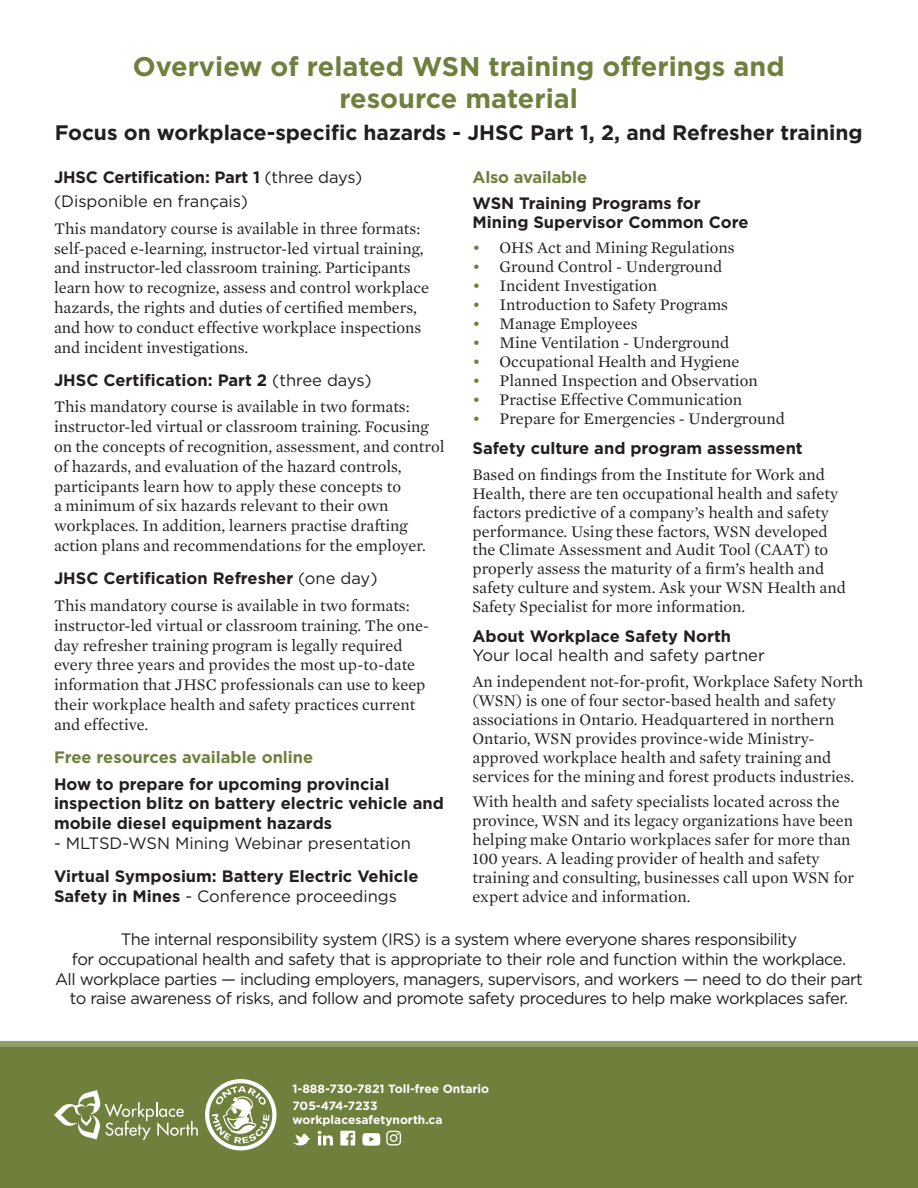
<style>
.page{position:relative;width:918px;height:1188px;background:#fff}
.page>*{position:absolute;margin:0;border:0;box-sizing:border-box;transform-origin:0 0}
.t1{font:700 27px/32.4px "Gotham";color:#6f803d;text-align:center}
.t2{font:700 21px "Gotham";color:#231f20}
.t3{font:16.5px/19.8px "Mercury Text G1";color:#231f20}
.Paragraph_Style_1{font:700 16.5px/19.8px "Gotham";color:#231f20}
.Paragraph_Style_1-2{font:16.5px/19.8px "Gotham";letter-spacing:-.03em;color:#231f20;text-align:center}
.Paragraph_Style_1-3{font:16.5px/18.9px "Gotham";color:#231f20}
.t4{font:700 16.5px "Gotham";color:#6f803d}
.t5{font:700 12px/14.4px "Gotham";color:#fff}
.s1{font-weight:400}
.s2{color:#6f803d}
.s3{font-weight:700}
</style>
<div class="page">
<div style="left:0;top:1041px;width:918px;height:147px;background:#6f803d"></div>
<svg style="left:54px;top:1090px;width:144px;height:50px"></svg>
<svg style="left:205px;top:1079px;width:71px;height:71px"></svg>
<svg style="left:318px;top:1131px;width:15px;height:14px"></svg>
<svg style="left:293px;top:1133px;width:17px;height:13px"></svg>
<svg style="left:362px;top:1133px;width:18px;height:13px"></svg>
<svg style="left:340px;top:1131px;width:15px;height:15px"></svg>
<svg style="left:386px;top:1131px;width:15px;height:15px"></svg>
<div style="left:0;top:1041px;width:918px;height:6px;background:#939e6b"></div>
<p class="t1" style="left:133px;top:50px;width:653px">Overview of related WSN training offerings and resource material</p>
<p class="t2" style="left:55px;top:120px;width:809px">Focus on workplace-specific hazards - JHSC Part 1, 2, and Refresher training</p>
<p class="Paragraph_Style_1" style="left:54px;top:167px;width:310px">JHSC Certification: Part 1 <span class="s1">(three days)</span></p>
<p class="Paragraph_Style_1-3" style="left:54px;top:192px;width:196px">(Disponible en français)</p>
<p class="t3" style="left:54px;top:218px;width:377px">This mandatory course is available in three formats: self-paced e-learning, instructor-led virtual training, and instructor-led classroom training. Participants learn how to recognize, assess and control workplace hazards, the rights and duties of certified members, and how to conduct effective workplace inspections and incident investigations.</p>
<p class="Paragraph_Style_1" style="left:54px;top:370px;width:319px">JHSC Certification: Part 2 <span class="s1">(three days)</span></p>
<p class="t3" style="left:54px;top:397px;width:392px">This mandatory course is available in two formats: instructor-led virtual or classroom training. Focusing on the concepts of recognition, assessment, and control of hazards, and evaluation of the hazard controls, participants learn how to apply these concepts to<br>a minimum of six hazards relevant to their own workplaces. In addition, learners practise drafting action plans and recommendations for the employer.</p>
<p class="Paragraph_Style_1" style="left:54px;top:569px;width:325px">JHSC Certification Refresher <span class="s1">(one day)</span></p>
<p class="t3" style="left:54px;top:595px;width:377px">This mandatory course is available in two formats: instructor-led virtual or classroom training. The one&shy;day refresher training program is legally required every three years and provides the most up-to-date information that JHSC professionals can use to keep their workplace health and safety practices current and effective.</p>
<p class="t4" style="left:54px;top:747px;width:261px">Free resources available online</p>
<p class="Paragraph_Style_1" style="left:54px;top:774px;width:391px">How to prepare for upcoming provincial inspection blitz on battery electric vehicle and mobile diesel equipment hazards</p>
<p class="Paragraph_Style_1-3" style="left:54px;top:834px;width:359px">- MLTSD-WSN Mining Webinar presentation</p>
<p class="Paragraph_Style_1" style="left:54px;top:866px;width:366px">Virtual Symposium: Battery Electric Vehicle<br>Safety in Mines <span class="s1">- Conference proceedings</span></p>
<p class="t4" style="left:472px;top:167px;width:116px">Also available</p>
<p class="Paragraph_Style_1" style="left:472px;top:193px;width:278px;line-height:18.9px">WSN Training Programs for<br>Mining Supervisor Common Core</p>
<p class="t3" style="left:472px;top:237px;width:264px"><span class="s2">•</span> OHS Act and Mining Regulations</p>
<p class="t3" style="left:472px;top:256px;width:251px"><span class="s2">•</span> Ground Control - Underground</p>
<p class="t3" style="left:472px;top:275px;width:186px"><span class="s2">•</span> Incident Investigation</p>
<p class="t3" style="left:472px;top:294px;width:257px"><span class="s2">•</span> Introduction to Safety Programs</p>
<p class="t3" style="left:472px;top:313px;width:167px"><span class="s2">•</span> Manage Employees</p>
<p class="t3" style="left:472px;top:332px;width:258px"><span class="s2">•</span> Mine Ventilation - Underground</p>
<p class="t3" style="left:472px;top:351px;width:269px"><span class="s2">•</span> Occupational Health and Hygiene</p>
<p class="t3" style="left:472px;top:370px;width:287px"><span class="s2">•</span> Planned Inspection and Observation</p>
<p class="t3" style="left:472px;top:389px;width:271px"><span class="s2">•</span> Practise Effective Communication</p>
<p class="t3" style="left:472px;top:408px;width:314px"><span class="s2">•</span> Prepare for Emergencies - Underground</p>
<p class="Paragraph_Style_1" style="left:472px;top:438px;width:332px">Safety culture and program assessment</p>
<p class="t3" style="left:472px;top:464px;width:375px;line-height:19px">Based on findings from the Institute for Work and Health, there are ten occupational health and safety factors predictive of a company’s health and safety performance. Using these factors, WSN developed the Climate Assessment and Audit Tool (CAAT) to properly assess the maturity of a firm’s health and safety culture and system. Ask your WSN Health and Safety Specialist for more information.</p>
<p class="Paragraph_Style_1-3" style="left:472px;top:627px;width:294px"><span class="s3">About Workplace Safety North<br></span>Your local health and safety partner</p>
<p class="t3" style="left:472px;top:671px;width:392px;line-height:18.9px">An independent not-for-profit, Workplace Safety North (WSN) is one of four sector-based health and safety associations in Ontario. Headquartered in northern Ontario, WSN provides province-wide Ministry&shy;approved workplace health and safety training and services for the mining and forest products industries.</p>
<p class="t3" style="left:472px;top:792px;width:383px;line-height:18.9px">With health and safety specialists located across the province, WSN and its legacy organizations have been helping make Ontario workplaces safer for more than 100 years. A leading provider of health and safety training and consulting, businesses call upon WSN for expert advice and information.</p>
<p class="Paragraph_Style_1-2" style="left:55px;top:929px;width:809px">The internal responsibility system (IRS) is a system where everyone shares responsibility<br>for occupational health and safety that is appropriate to their role and function within the workplace.<br>All workplace parties — including employers, managers, supervisors, and workers — need to do their part to raise awareness of risks, and follow and promote safety procedures to help make workplaces safer.</p>
<p class="t5" style="left:292px;top:1082px;width:198px">1-888-730-7821 Toll-free Ontario</p>
<p class="t5" style="left:292px;top:1099px;width:152px">705-474-7233 workplacesafetynorth.ca</p>
</div>
